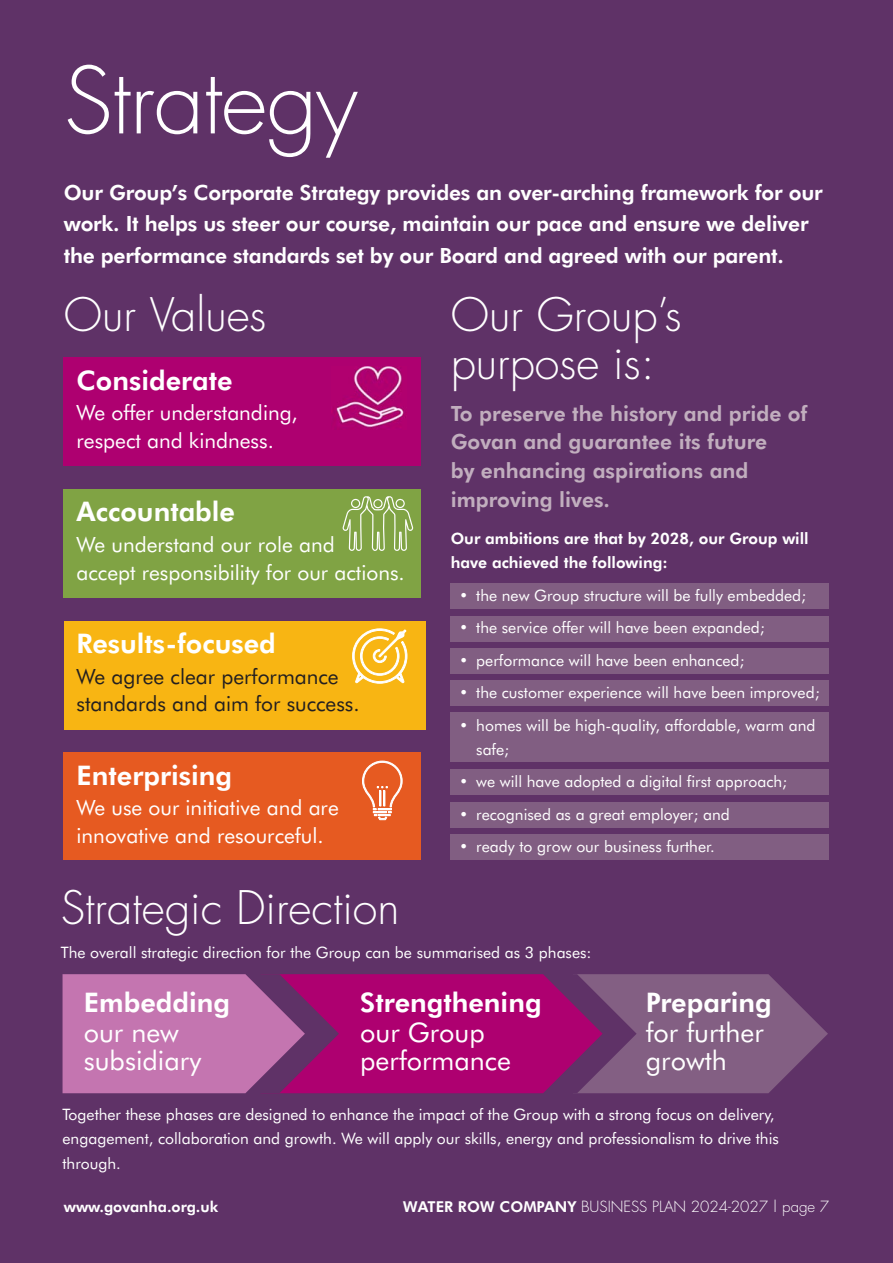
<style>
.page{position:relative;width:893px;height:1263px;background:#5f3267}
.page>*{position:absolute;margin:0;border:0;box-sizing:border-box;transform-origin:0 0}
.t1{font:300 90px "Futura";letter-spacing:-.01em;color:#fff}
.t2{font:300 45px/48.3px "Futura";color:#fff}
.t3{font:800 27px "Futura BT";color:#fff}
.t4{font:27px/27.8px "Futura BT";color:#fff}
.t5{font:800 21px/31.5px "Futura BT";letter-spacing:-.01em;color:#fff}
.t6{font:21px/27.8px "Futura BT";color:#fff}
.t7{font:800 21px/28.8px "Futura BT";color:#c1aebe}
.t8{font:21px/27.8px "Futura BT";color:#231f20}
.t9{font:15.75px/24.8px "Futura BT";color:#fff}
.t10{font:800 15.75px/24.3px "Futura BT";color:#fff}
.t11{font:300 15px "Futura";color:#fff}
.t12{font:800 15px "Futura BT";color:#fff}
.s1{font-family:"Futura BT";font-weight:800}
</style>
<div class="page">
<div style="left:64px;top:357px;width:357px;height:109px;background:#ae0070"></div>
<div style="left:64px;top:489px;width:357px;height:108px;background:#80a344"></div>
<div style="left:64px;top:621px;width:361px;height:108px;background:#f8b513"></div>
<div style="left:64px;top:753px;width:357px;height:107px;background:#e65a21"></div>
<img style="left:333px;top:366px;width:71px;height:62px">
<svg style="left:343px;top:496px;width:70px;height:55px"></svg>
<svg style="left:352px;top:628px;width:55px;height:56px"></svg>
<svg style="left:362px;top:761px;width:41px;height:59px"></svg>
<svg style="left:63px;top:974px;width:765px;height:119px;background:#9f3e85"></svg>
<div style="left:451px;top:583px;width:378px;height:26px;background:#815e82"></div>
<div style="left:451px;top:616px;width:378px;height:25px;background:#815e82"></div>
<div style="left:451px;top:648px;width:378px;height:26px;background:#815e82"></div>
<div style="left:451px;top:680px;width:378px;height:26px;background:#815e82"></div>
<div style="left:451px;top:713px;width:378px;height:49px;background:#815e82"></div>
<div style="left:451px;top:770px;width:378px;height:25px;background:#815e82"></div>
<div style="left:451px;top:802px;width:378px;height:25px;background:#815e82"></div>
<div style="left:451px;top:834px;width:378px;height:26px;background:#815e82"></div>
<h1 class="t1" style="left:64px;top:59px;width:296px">Strategy</h1>
<h3 class="t5" style="left:64px;top:177px;width:760px">Our Group’s Corporate Strategy provides an over-arching framework for our work. It helps us steer our course, maintain our pace and ensure we deliver the performance standards set by our Board and agreed with our parent.</h3>
<h2 class="t2" style="left:64px;top:294px;width:204px">Our Values</h2>
<h3 class="t3" style="left:77px;top:367px;width:157px">Considerate</h3>
<h3 class="t6" style="left:77px;top:400px;width:223px">We offer understanding, respect and kindness.</h3>
<h3 class="t3" style="left:77px;top:499px;width:160px">Accountable</h3>
<h3 class="t6" style="left:77px;top:532px;width:330px">We understand our role and<br>accept responsibility for our actions.</h3>
<h3 class="t3" style="left:77px;top:630px;width:201px">Results-focused</h3>
<h3 class="t8" style="left:77px;top:663px;width:285px">We agree clear performance standards and aim for success.</h3>
<h3 class="t3" style="left:77px;top:762px;width:157px">Enterprising</h3>
<h3 class="t6" style="left:77px;top:795px;width:264px">We use our initiative and are innovative and resourceful.</h3>
<h2 class="t2" style="left:451px;top:294px;width:232px">Our Group’s purpose is:</h2>
<h3 class="t7" style="left:451px;top:400px;width:358px">To preserve the history and pride of<br>Govan and guarantee its future<br>by enhancing aspirations and improving lives.</h3>
<p class="t10" style="left:451px;top:527px;width:359px">Our ambitions are that by 2028, our Group will have achieved the following:</p>
<p class="t9" style="left:459px;top:584px;width:349px">• the new Group structure will be fully embedded;</p>
<p class="t9" style="left:459px;top:616px;width:307px">• the service offer will have been expanded;</p>
<p class="t9" style="left:459px;top:649px;width:287px">• performance will have been enhanced;</p>
<p class="t9" style="left:459px;top:681px;width:362px">• the customer experience will have been improved;</p>
<p class="t9" style="left:476px;top:714px;width:341px;line-height:24px;text-indent:-17px">• homes will be high-quality, affordable, warm and safe;</p>
<p class="t9" style="left:459px;top:770px;width:330px">• we will have adopted a digital first approach;</p>
<p class="t9" style="left:459px;top:803px;width:272px">• recognised as a great employer; and</p>
<p class="t9" style="left:459px;top:835px;width:257px">• ready to grow our business further.</p>
<h2 class="t2" style="left:61px;top:887px;width:340px">Strategic Direction</h2>
<p class="t9" style="left:61px;top:941px;width:532px">The overall strategic direction for the Group can be summarised as 3 phases:</p>
<h3 class="t3" style="left:84px;top:989px;width:148px">Embedding</h3>
<h3 class="t4" style="left:84px;top:1020px;width:119px">our new subsidiary</h3>
<h3 class="t3" style="left:360px;top:989px;width:183px">Strengthening</h3>
<h3 class="t4" style="left:360px;top:1020px;width:152px">our Group performance</h3>
<h3 class="t3" style="left:646px;top:989px;width:128px">Preparing</h3>
<h3 class="t4" style="left:646px;top:1020px;width:120px">for further growth</h3>
<p class="t9" style="left:63px;top:1102px;width:718px">Together these phases are designed to enhance the impact of the Group with a strong focus on delivery, engagement, collaboration and growth. We will apply our skills, energy and professionalism to drive this through.</p>
<p class="t12" style="left:64px;top:1199px;width:156px">www.govanha.org.uk</p>
<p class="t11" style="left:403px;top:1199px;width:428px"><span class="s1">WATER ROW COMPANY</span> BUSINESS PLAN 2024-2027 | page 7</p>
</div>
